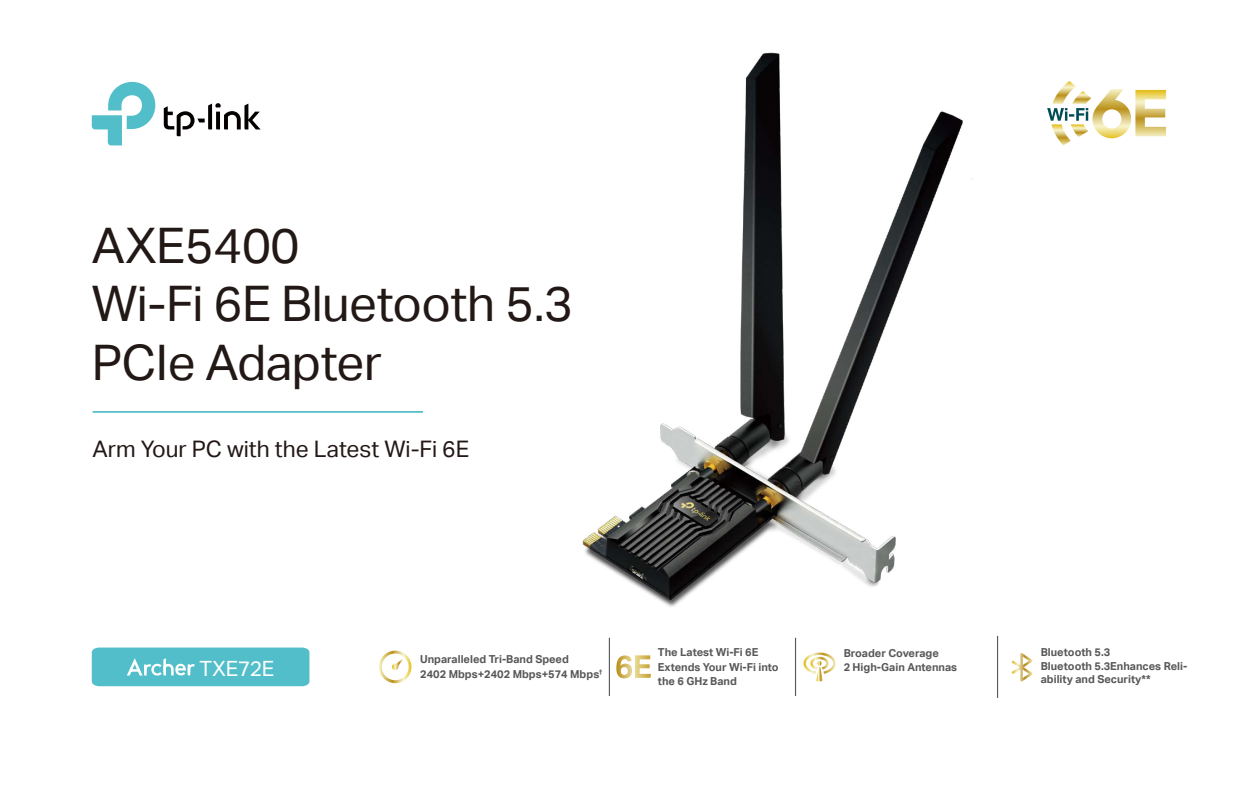
<style>
.page{position:relative;width:1260px;height:788px;background:#fff}
.page>*{position:absolute;margin:0;border:0;box-sizing:border-box;transform-origin:0 0}
.t1{font:49px/58.6px "TP Link Aktiv Regular";letter-spacing:-.01em;color:#221815}
.t2{font:22.75px "TP Link Aktiv Regular";color:#221815}
.t3{font:21px "TP Link Aktiv Regular";letter-spacing:-.01em;color:#fff}
.t4{font:11.03px/14.5px "TP Link Aktiv Bold";color:#595757}
</style>
<div class="page">
<svg style="left:92px;top:647px;width:151px;height:39px;background:#5fc3cd"></svg>
<svg style="left:92px;top:82px;width:63px;height:63px"></svg>
<svg style="left:164px;top:103px;width:77px;height:33px"></svg>
<hr style="left:93px;top:411px;width:330px;height:2px;background:#52bec9">
<img style="left:243px;top:52px;width:923px;height:646px">
<svg style="left:1012px;top:653px;width:21px;height:28px"></svg>
<h1 class="t1" style="left:92px;top:216px;width:483px">AXE5400<br>Wi-Fi 6E Bluetooth 5.3<br>PCIe Adapter</h1>
<h2 class="t2" style="left:93px;top:435px;width:378px">Arm Your PC with the Latest Wi-Fi 6E</h2>
<h3 class="t3" style="left:200px;top:656px;width:76px">TXE72E</h3>
<p class="t4" style="left:420px;top:652px;width:184px">Unparalleled Tri-Band Speed<br>2402 Mbps+2402 Mbps+574 Mbps<sup>†</sup></p>
<p class="t4" style="left:1041px;top:646px;width:148px;line-height:13.2px">Bluetooth 5.3<br>Bluetooth 5.3Enhances Reli&shy;ability and Security**</p>
<p class="t4" style="left:658px;top:645px;width:122px">The Latest Wi-Fi 6E<br>Extends Your Wi-Fi into the 6 GHz Band</p>
<p class="t4" style="left:844px;top:645px;width:115px">Broader Coverage<br>2 High-Gain Antennas</p>
</div>
